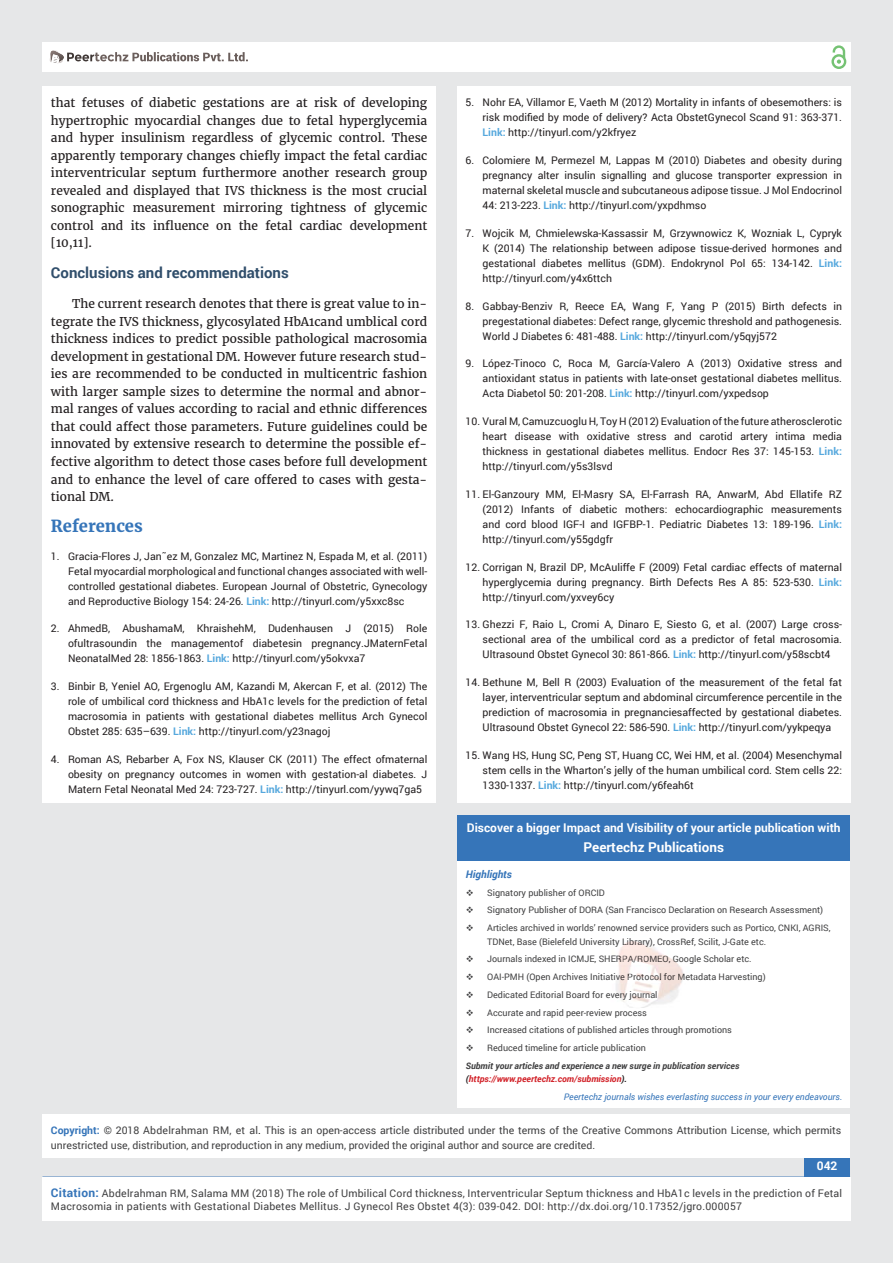
<style>
.page{position:relative;width:893px;height:1263px;background:#e6e7e8}
.page>*{position:absolute;margin:0;border:0;box-sizing:border-box;transform-origin:0 0}
.t1{font:700 16.5px "Merriweather";color:#3675b9}
.t2{font:700 15px "Roboto";color:#304e6b}
.t3{font:700 13.5px "Roboto";color:#fff}
.t4{font:12px/17.5px "Merriweather";color:#231f20;text-align:justify}
.t5{font:700 12px "Roboto";color:#fff}
.t6{font:10.5px/15px "Roboto";color:#231f20;text-align:justify}
.t7{font:10.5px/13.5px "Roboto";letter-spacing:.02em;color:#404041}
.t8{font:10.5px/15px "Roboto";color:#404041}
.t9{font:italic 700 10.5px "Roboto";color:#3675b9}
.t10{font:9px/13.5px "Roboto";color:#404041}
.t11{font:italic 9px/17.7px "Roboto";color:#3675b9}
.t12{font:italic 700 9px/17.7px "Roboto";color:#404041}
.s1{font-weight:700;color:#56a8dd}
.s2{color:#414142}
.s3{color:#404042}
.s4{color:#403f41}
.s5{color:#403939}
.s6{color:#3f3939}
.s7{color:#3f3838}
.s8{color:#3e3837}
.s9{font-weight:400;font-style:normal}
.s10{font-weight:700;color:#231f20}
.s11{font-weight:700;color:#d2232a}
.s12{font-weight:700;color:#3675b9}
.s13{color:#0e0f0f}
.s14{font-weight:700;font-size:12px;color:#3675b9}
</style>
<div class="page">
<div style="left:42px;top:43px;width:808px;height:29px;background:#fff"></div>
<div style="left:831px;top:54px;width:15px;height:15px;border:2px solid #75c273;border-radius:50%"></div>
<svg style="left:831px;top:45px;width:15px;height:19px"></svg>
<div style="left:804px;top:1157px;width:46px;height:43px;background:#3675b9"></div>
<svg style="left:49px;top:50px;width:199px;height:14px"></svg>
<div style="left:42px;top:1177px;width:809px;height:43px;background:#fff"></div>
<div style="left:42px;top:87px;width:394px;height:716px;background:#fff"></div>
<div style="left:457px;top:87px;width:393px;height:716px;background:#fff"></div>
<div style="left:457px;top:815px;width:393px;height:45px;background:#3675b9"></div>
<div style="left:457px;top:862px;width:393px;height:246px;background:#fff"></div>
<img style="left:616px;top:947px;width:67px;height:61px">
<img style="left:616px;top:956px;width:67px;height:8px">
<img style="left:616px;top:973px;width:68px;height:9px">
<img style="left:616px;top:991px;width:41px;height:9px">
<div style="left:42px;top:1115px;width:808px;height:43px;background:#fff"></div>
<p class="t4" style="left:51px;top:94px;width:378px">that fetuses of diabetic gestations are at risk of developing hypertrophic myocardial changes due to fetal hyperglycemia and hyper insulinism regardless of glycemic control. These apparently temporary changes chiefly impact the fetal cardiac interventricular septum furthermore another research group revealed and displayed that IVS thickness is the most crucial sonographic measurement mirroring tightness of glycemic control and its influence on the fetal cardiac development [10,11].</p>
<h2 class="t2" style="left:51px;top:262px;width:239px">Conclusions and recommendations</h2>
<p class="t4" style="left:51px;top:295px;width:378px;text-indent:21px">The current research denotes that there is great value to in&shy;tegrate the IVS thickness, glycosylated HbA1cand umblical cord thickness indices to predict possible pathological macrosomia development in gestational DM. However future research stud&shy;ies are recommended to be conducted in multicentric fashion with larger sample sizes to determine the normal and abnor&shy;mal ranges of values according to racial and ethnic differences that could affect those parameters. Future guidelines could be innovated by extensive research to determine the possible ef&shy;fective algorithm to detect those cases before full development and to enhance the level of care offered to cases with gesta&shy;tional DM.</p>
<h1 class="t1" style="left:51px;top:516px;width:93px">References</h1>
<p class="t6" style="left:68px;top:548px;width:361px;text-indent:-17px">1. Gracia-Flores J, Jan˜ez M, Gonzalez MC, Martinez N, Espada M, et al. (2011)<br>Fetal myocardial morphological and functional changes associated with well&shy;controlled gestational diabetes. European Journal of Obstetric, Gynecology and Reproductive Biology 154: 24-26. <span class="s1">Link:</span> http://tinyurl.com/y5xxc8sc</p>
<p class="t6" style="left:68px;top:621px;width:361px;text-indent:-17px">2. AhmedB, AbushamaM, KhraishehM, Dudenhausen J (2015) Role ofultrasoundin the managementof diabetesin pregnancy.JMaternFetal NeonatalMed 28: 1856-1863. <span class="s1">Link:</span> http://tinyurl.com/y5okvxa7</p>
<p class="t6" style="left:68px;top:679px;width:361px;text-indent:-17px">3. Binbir B, Yeniel AO, Ergenoglu AM, Kazandi M, Akercan F, et al. (2012) The role of umbilical cord thickness and HbA1c levels for the prediction of fetal macrosomia in patients with gestational diabetes mellitus Arch Gynecol Obstet 285: 635–639. <span class="s1">Link:</span> http://tinyurl.com/y23nagoj</p>
<p class="t6" style="left:68px;top:751px;width:361px;text-indent:-17px">4. Roman AS, Rebarber A, Fox NS, Klauser CK (2011) The effect ofmaternal obesity on pregnancy outcomes in women with gestation-al diabetes. J Matern Fetal Neonatal Med 24: 723-727. <span class="s1">Link:</span> http://tinyurl.com/yywq7ga5</p>
<p class="t6" style="left:483px;top:95px;width:361px;text-indent:-17px">5. Nohr EA, Villamor E, Vaeth M (2012) Mortality in infants of obesemothers: is risk modified by mode of delivery? Acta ObstetGynecol Scand 91: 363-371.<br><span class="s1">Link:</span> http://tinyurl.com/y2kfryez</p>
<p class="t6" style="left:483px;top:152px;width:361px;text-indent:-17px">6. Colomiere M, Permezel M, Lappas M (2010) Diabetes and obesity du ring pregnancy alter insulin signalling and glucose transporter expression in maternal skeletal muscle and subcutaneous adipose tissue. J Mol Endocrinol 44: 213-223. <span class="s1">Link:</span> http://tinyurl.com/yxpdhmso</p>
<p class="t6" style="left:483px;top:225px;width:361px;text-indent:-17px">7. Wojcik M, Chmielewska-Kassassir M, Grzywnowicz K, Wozniak L, Cypryk K (2014) The relationship between adipose tissue-derived hor mones and gestational diabetes mellitus (GDM). Endokrynol Pol 65: 134-142. <span class="s1">Link: </span>http://tinyurl.com/y4x6ttch</p>
<p class="t6" style="left:483px;top:298px;width:361px;text-indent:-17px">8. Gabbay-Benziv R, Reece EA, Wang F, Yang P (2015) Birth defects in pregestational diabetes: Defect range, glycemic threshold and pathogenesis.<br>World J Diabetes 6: 481-488. <span class="s1">Link:</span> http://tinyurl.com/y5qyj572</p>
<p class="t6" style="left:483px;top:356px;width:361px;text-indent:-17px">9. López-Tinoco C, Roca M, García-Valero A (2013) Oxidative stress and antioxidant status in patients with late-onset gestational diabetes mellitus.<br>Acta Diabetol 50: 201-208. <span class="s1">Link:</span> http://tinyurl.com/yxpedsop</p>
<p class="t6" style="left:483px;top:413px;width:361px;text-indent:-17px">10. Vural M, Camuzcuoglu H, Toy H (2012) Evaluation of the future atherosclerotic heart disease with oxidative stress and carotid artery intima media thickness in gestational diabetes mellitus. Endocr Res 37: 145-153. <span class="s1">Link: </span>http://tinyurl.com/y5s3lsvd</p>
<p class="t6" style="left:483px;top:486px;width:361px;text-indent:-17px">11. El-Ganzoury MM, El-Masry SA, El-Farrash RA, AnwarM, Abd Ellatife RZ (2012) Infants of diabetic mothers: echocardiographic measurements and cord blood IGF-I and IGFBP-1. Pediatric Diabetes 13: 189-196. <span class="s1">Link: </span>http://tinyurl.com/y55gdgfr</p>
<p class="t6" style="left:483px;top:559px;width:361px;text-indent:-17px">12. Corrigan N, Brazil DP, McAuliffe F (2009) Fetal cardiac effects of maternal hyperglycemia during pregnancy. Birth Defects Res A 85: 523-530. <span class="s1">Link: </span>http://tinyurl.com/yxvey6cy</p>
<p class="t6" style="left:483px;top:617px;width:361px;text-indent:-17px">13. Ghezzi F, Raio L, Cromi A, Dinaro E, Siesto G, et al. (2007) Large cross&shy;sectional area of the umbilical cord as a predictor of fetal macrosomia.<br>Ultrasound Obstet Gynecol 30: 861-866. <span class="s1">Link:</span> http://tinyurl.com/y58scbt4</p>
<p class="t6" style="left:483px;top:674px;width:361px;text-indent:-17px">14. Bethune M, Bell R (2003) Evaluation of the measurement of the fetal fat layer, interventricular septum and abdominal circumference percentile in the prediction of macrosomia in pregnanciesaffected by gestational diabetes.<br>Ultrasound Obstet Gynecol 22: 586-590. <span class="s1">Link:</span> http://tinyurl.com/yykpeqya</p>
<p class="t6" style="left:483px;top:747px;width:361px;text-indent:-17px">15. Wang HS, Hung SC, Peng ST, Huang CC, Wei HM, et al. (2004) Mesenchymal stem cells in the Wharton’s jelly of the human umbilical cord. Stem cells 22:<br>1330-1337. <span class="s1">Link:</span> http://tinyurl.com/y6feah6t</p>
<p class="t5" style="left:467px;top:820px;width:375px">Discover a bigger Impact and Visibility of your article publication with</p>
<p class="t3" style="left:583px;top:838px;width:142px">Peertechz Publications</p>
<p class="t9" style="left:466px;top:867px;width:48px">Highlights</p>
<p class="t10" style="left:466px;top:885px;width:140px">❖ Signatory publisher of ORCID</p>
<p class="t10" style="left:466px;top:903px;width:359px">❖ Signatory Publisher of DORA (San Francisco Declaration on Research Assessment)</p>
<p class="t10" style="left:487px;top:921px;width:345px;text-indent:-21px">❖ Articles archived in worlds’ r<span class="s2">enowned service provid</span>ers such as Portico, CNKI, AGRIS,<br>TDNet, Base (Bielefeld Univ<span class="s2">ersity Li</span><span class="s3">brar</span><span class="s4">y),</span> <span class="s2">CrossRef,</span> Scilit, J-Gate etc.</p>
<p class="t10" style="left:466px;top:952px;width:287px">❖ Journals indexed in ICMJE, <span class="s2">SHER</span><span class="s5">PA/R</span><span class="s6">OMEO</span><span class="s2">, Googl</span>e Scholar etc.</p>
<p class="t10" style="left:466px;top:970px;width:301px">❖ OAI-PMH (Open Archives Ini<span class="s2">tiati</span><span class="s4">ve P</span><span class="s2">rotocol</span> <span class="s7">for</span> <span class="s8">M</span><span class="s2">eta</span>data Harvesting)</p>
<p class="t10" style="left:466px;top:988px;width:193px">❖ Dedicated Editorial Board fo<span class="s2">r e</span><span class="s3">very</span> <span class="s2">jou</span><span class="s8">rn</span><span class="s2">al</span></p>
<p class="t10" style="left:466px;top:1005px;width:183px">❖ Accurate and rapid peer-revi<span class="s2">ew process</span></p>
<p class="t10" style="left:466px;top:1023px;width:268px">❖ Increased citations of published articles through promotions</p>
<p class="t12" style="left:466px;top:1039px;width:275px">❖ <span class="s9">Reduced timeline for article publication<br></span>Submit your articles and experience a new surge in publication services</p>
<p class="t11" style="left:564px;top:1070px;width:280px;text-indent:-98px"><span class="s10">(</span><span class="s11">https://www.peertechz.com/submission</span><span class="s10">).<br></span>Peertechz journals wishes everlasting success in your every endeavours.</p>
<p class="t8" style="left:51px;top:1123px;width:792px"><span class="s12">Copyright:</span> © 2018 Abdelrahman RM, et al<span class="s13">.</span> This is an open-access article distributed under the terms of the Creative Commons Attribution License, which permits unrestricted use, distribution, and reproduction in any medium, provided the original author and source are credited.</p>
<p class="t5" style="left:817px;top:1157px;width:22px">042</p>
<p class="t7" style="left:51px;top:1186px;width:793px"><span class="s14">Citation:</span> Abdelrahman RM, Salama MM (2018) The role of Umbilical Cord thickness, Interventricular Septum thickness and HbA1c levels in the prediction of Fetal<br>Macrosomia in patients with Gestational Diabetes Mellitus. J Gynecol Res Obstet 4(3): 039-042. DOI: http://dx.doi.org/10.17352/jgro.000057</p>
</div>
